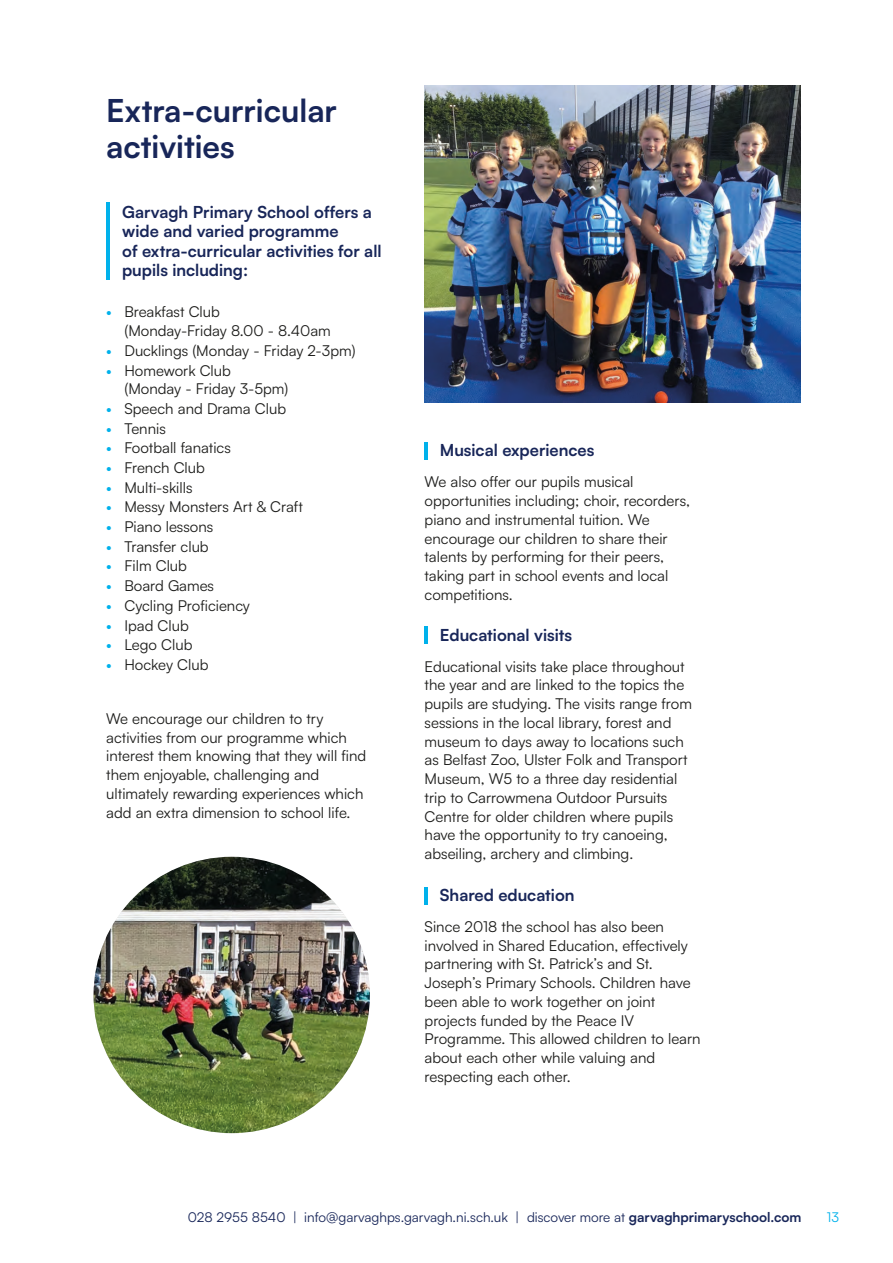
<style>
.page{position:relative;width:893px;height:1263px;background:#fff}
.page>*{position:absolute;margin:0;border:0;box-sizing:border-box;transform-origin:0 0}
.t1{font:700 31.5px/35.4px "Satoshi";color:#182659}
.t2{font:700 16.5px/19.6px "Satoshi";color:#182659}
.t3{font:15px/18.8px "Satoshi";color:#1d1d1b}
.t4{font:13.5px "Satoshi";color:#182659}
.t5{font:13.5px "Satoshi";color:#00b1eb}
.s1{color:#00b1eb}
.s2{font-weight:700}
</style>
<div class="page">
<hr style="left:106px;top:203px;width:3px;height:77px;background:#00b1eb">
<img style="left:425px;top:86px;width:375px;height:317px">
<hr style="left:425px;top:626px;width:3px;height:18px;background:#00b1eb">
<img style="left:94px;top:857px;width:276px;height:276px;border-radius:50%">
<hr style="left:425px;top:442px;width:3px;height:18px;background:#00b1eb">
<hr style="left:425px;top:886px;width:3px;height:18px;background:#00b1eb">
<h1 class="t1" style="left:106px;top:92px;width:232px">Extra-curricular activities</h1>
<p class="t2" style="left:122px;top:201px;width:261px">Garvagh Primary School offers a wide and varied programme<br>of extra-curricular activities for all pupils including:</p>
<p class="t3" style="left:125px;top:302px;width:208px;text-indent:-18px"><span class="s1">•</span> Breakfast Club<br>(Monday-Friday 8.00 - 8.40am</p>
<p class="t3" style="left:106px;top:341px;width:251px"><span class="s1">•</span> Ducklings (Monday - Friday 2-3pm)</p>
<p class="t3" style="left:125px;top:360px;width:165px;text-indent:-18px"><span class="s1">•</span> Homework Club (Monday - Friday 3-5pm)</p>
<p class="t3" style="left:106px;top:399px;width:181px"><span class="s1">•</span> Speech and Drama Club</p>
<p class="t3" style="left:106px;top:438px;width:126px"><span class="s1">•</span> Football fanatics</p>
<p class="t3" style="left:106px;top:418px;width:61px"><span class="s1">•</span> Tennis</p>
<p class="t3" style="left:106px;top:458px;width:100px"><span class="s1">•</span> French Club</p>
<p class="t3" style="left:106px;top:478px;width:88px"><span class="s1">•</span> Multi-skills</p>
<p class="t3" style="left:106px;top:497px;width:198px"><span class="s1">•</span> Messy Monsters Art &amp; Craft</p>
<p class="t3" style="left:106px;top:517px;width:109px"><span class="s1">•</span> Piano lessons</p>
<p class="t3" style="left:106px;top:537px;width:104px"><span class="s1">•</span> Transfer club</p>
<p class="t3" style="left:106px;top:556px;width:82px"><span class="s1">•</span> Film Club</p>
<p class="t3" style="left:106px;top:576px;width:109px"><span class="s1">•</span> Board Games</p>
<p class="t3" style="left:106px;top:596px;width:145px"><span class="s1">•</span> Cycling Proficiency</p>
<p class="t3" style="left:106px;top:615px;width:84px"><span class="s1">•</span> Ipad Club</p>
<p class="t3" style="left:106px;top:635px;width:88px"><span class="s1">•</span> Lego Club</p>
<p class="t3" style="left:106px;top:655px;width:104px"><span class="s1">•</span> Hockey Club</p>
<p class="t3" style="left:106px;top:709px;width:261px">We encourage our children to try activities from our programme which interest them knowing that they will find them enjoyable, challenging and ultimately rewarding experiences which add an extra dimension to school life.</p>
<p class="t2" style="left:440px;top:440px;width:156px">Musical experiences</p>
<p class="t3" style="left:425px;top:472px;width:267px">We also offer our pupils musical opportunities including; choir, recorders, piano and instrumental tuition. We encourage our children to share their talents by performing for their peers, taking part in school events and local competitions.</p>
<p class="t2" style="left:440px;top:625px;width:134px">Educational visits</p>
<p class="t3" style="left:425px;top:656px;width:269px">Educational visits take place throughout the year and are linked to the topics the pupils are studying. The visits range from sessions in the local library, forest and museum to days away to locations such as Belfast Zoo, Ulster Folk and Transport Museum, W5 to a three day residential</p>
<p class="t3" style="left:425px;top:788px;width:250px">trip to Carrowmena Outdoor Pursuits Centre for older children where pupils have the opportunity to try canoeing, abseiling, archery and climbing.</p>
<p class="t2" style="left:440px;top:885px;width:136px">Shared education</p>
<p class="t3" style="left:425px;top:917px;width:278px">Since 2018 the school has also been involved in Shared Education, effectively partnering with St. Patrick’s and St.<br>Joseph’s Primary Schools. Children have been able to work together on joint projects funded by the Peace IV Programme. This allowed children to learn about each other while valuing and respecting each other.</p>
<p class="t4" style="left:188px;top:1208px;width:615px">028 2955 8540 | info@garvaghps.garvagh.ni.sch.uk | discover more at <span class="s2">garvaghprimaryschool.com</span></p>
<p class="t5" style="left:827px;top:1208px;width:14px">13</p>
</div>
